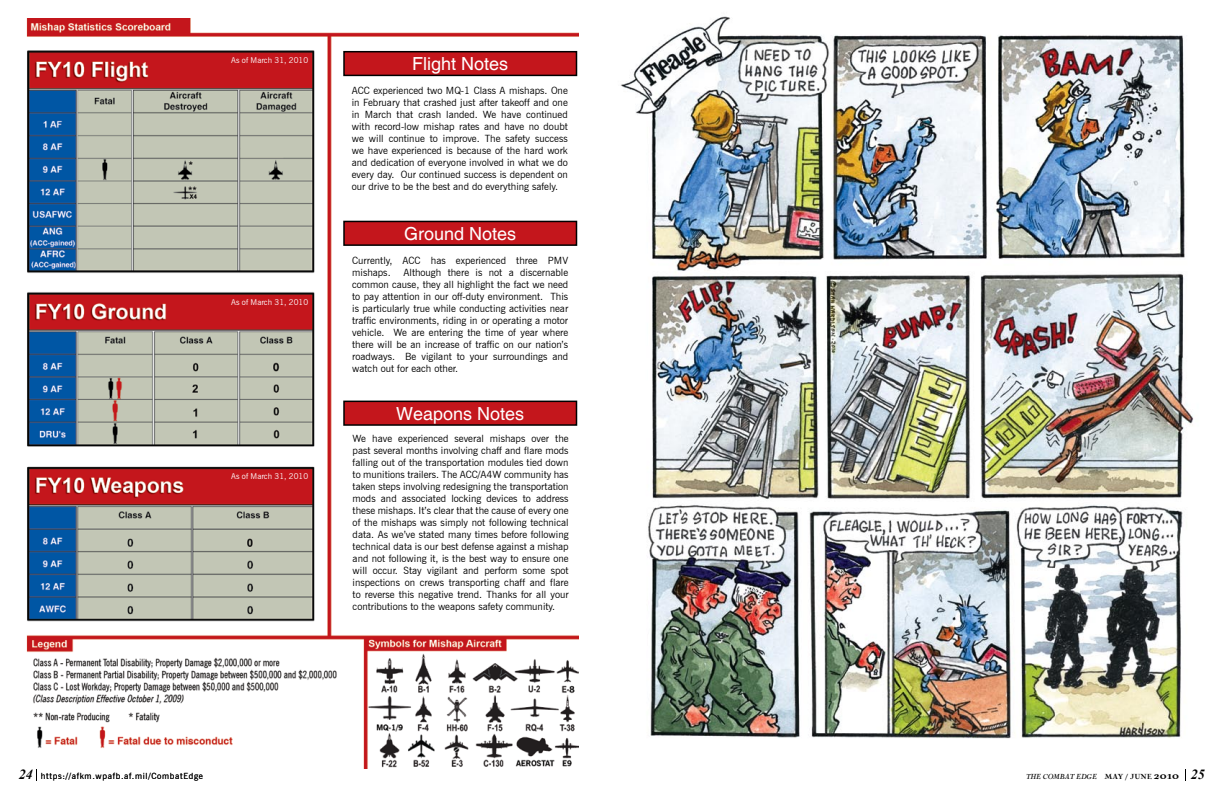
<style>
.page{position:relative;width:1224px;height:792px;background:#fff}
.page>*{position:absolute;margin:0;border:0;box-sizing:border-box;transform-origin:0 0}
.t1{font:18px "Helvetica";color:#fff}
.t2{font:10px/12px "News Gothic BT";color:#000;text-align:justify}
.t3{font:8.5px "News Gothic BT";letter-spacing:.08em;color:#000}
.t4{font:8px "News Gothic BT";color:#fff}
.t5{font:italic 7.6px "Nicolas Coc T";color:#000}
.s1{font-family:"Times New Roman";font-weight:700;font-style:italic;font-size:14px}
.s2{font-family:"Nicolas Coc T Blac";font-style:normal}
.s3{font-family:"Nicolas Coc T Blac";font-style:normal;font-size:16.1px}
.s4{font-family:"Times New Roman";font-weight:700;font-size:14px}
</style>
<div class="page">
<img style="left:620px;top:16px;width:574px;height:723px">
<img style="left:26px;top:18px;width:552px;height:751px">
<div style="left:344px;top:52px;width:233px;height:23px;background:#c4161c"></div>
<div style="left:343px;top:51px;width:234px;height:25px;border:2px solid #000"></div>
<div style="left:344px;top:221px;width:233px;height:24px;background:#c4161c"></div>
<div style="left:343px;top:221px;width:234px;height:25px;border:2px solid #000"></div>
<div style="left:344px;top:401px;width:233px;height:24px;background:#c4161c"></div>
<div style="left:343px;top:401px;width:234px;height:25px;border:2px solid #000"></div>
<svg style="left:36px;top:769px;width:1px;height:12px"></svg>
<svg style="left:1185px;top:769px;width:1px;height:12px"></svg>
<p class="t4" style="left:231px;top:56px;width:78px">As of March 31, 2010</p>
<p class="t4" style="left:231px;top:297px;width:78px">As of March 31, 2010</p>
<p class="t4" style="left:231px;top:471px;width:78px">As of March 31, 2010</p>
<h1 class="t1" style="left:412px;top:53px;width:98px">Flight Notes</h1>
<p class="t2" style="left:352px;top:84px;width:218px">ACC experienced two MQ-1 Class A mishaps. One in February that crashed just after takeoff and one in March that crash landed. We have continued with record-low mishap rates and have no doubt we will continue to improve. The safety success we have experienced is because of the hard work and dedication of everyone involved in what we do every day. Our continued success is dependent on our drive to be the best and do everything safely.</p>
<h1 class="t1" style="left:404px;top:223px;width:114px">Ground Notes</h1>
<p class="t2" style="left:352px;top:254px;width:217px">Currently, ACC has experienced three PMV mishaps.</p>
<p class="t2" style="left:352px;top:266px;width:218px;text-indent:51px">Although there is not a discernable common cause, they all highlight the fact we need to pay attention in our off-duty environment. This is particularly true while conducting activities near traffic environments, riding in or operating a motor vehicle. We are entering the time of year where there will be an increase of traffic on our nation’s roadways. Be vigilant to your surroundings and watch out for each other.</p>
<h1 class="t1" style="left:396px;top:403px;width:130px">Weapons Notes</h1>
<p class="t2" style="left:353px;top:432px;width:218px">We have experienced several mishaps over the past several months involving chaff and flare mods falling out of the transportation modules tied down to munitions trailers. The ACC/A4W community has taken steps involving redesigning the transportation mods and associated locking devices to address these mishaps. It’s clear that the cause of every one of the mishaps was simply not following technical data. As we’ve stated many times before following technical data is our best defense against a mishap and not following it, is the best way to ensure one will occur. Stay vigilant and perform some spot inspections on crews transporting chaff and flare to reverse this negative trend. Thanks for all your contributions to the weapons safety community.</p>
<p class="t3" style="left:19px;top:771px;width:186px"><span class="s1">24</span> https://afkm.wpafb.af.mil/CombatEdge</p>
<p class="t5" style="left:1026px;top:772px;width:180px">THE COMBAT EDGE <span class="s2">MAY / JUNE</span> <span class="s3">2010</span> <span class="s4">25</span></p>
</div>
